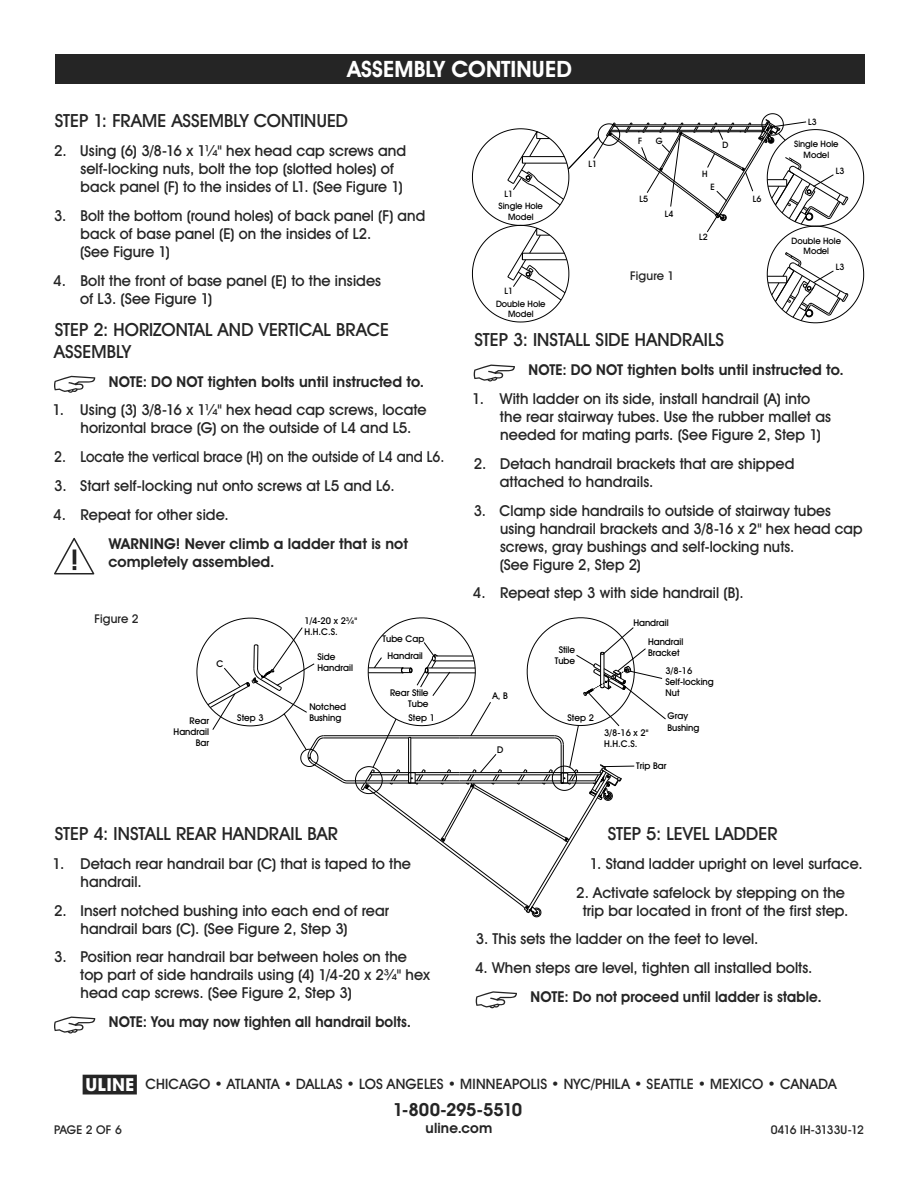
<style>
.page{position:relative;width:918px;height:1188px;background:#fff}
.page>*{position:absolute;margin:0;border:0;box-sizing:border-box;transform-origin:0 0}
.t1{font:700 22.5px "Uline Two Knine";letter-spacing:.005em;color:#fff}
.t2{font:18px/21.6px "Uline Two Knine";letter-spacing:.005em;color:#252525}
.t3{font:700 18px "Uline Two Knine";letter-spacing:-.02em;color:#252525}
.t4{font:15px/18px "Uline Two Knine";letter-spacing:.005em;color:#252525}
.t5{font:700 15px "Uline Two Knine";letter-spacing:.005em;color:#252525;scale:.95 1}
.t6{font:700 15px/18px "Uline Two Knine";letter-spacing:.005em;color:#252525}
.t7{font:15px "Uline Two Knine";letter-spacing:.005em;color:#252525;scale:.93 1}
.t8{font:14.25px "Uline Two Knine";letter-spacing:.01em;color:#252525}
.t9{font:700 14.25px "Uline Two Knine";letter-spacing:.01em;color:#252525}
.t10{font:12px "Uline Two Knine";color:#252525}
.t11{font:12px "Uline Two Knine";letter-spacing:-.065em;color:#252525}
.t12{font:9.3px/11.1px "Uline Two Knine";color:#000}
.t13{font:8.85px/10.5px "Uline Two Knine";color:#000;text-align:center}
.s1{font-size:18px}
</style>
<div class="page">
<svg style="left:54px;top:376px;width:41px;height:17px"></svg>
<svg style="left:54px;top:538px;width:40px;height:37px"></svg>
<svg style="left:474px;top:365px;width:41px;height:17px"></svg>
<svg style="left:197px;top:617px;width:469px;height:300px"></svg>
<div style="left:55px;top:54px;width:810px;height:30px;background:#252525"></div>
<svg style="left:54px;top:1017px;width:41px;height:17px"></svg>
<svg style="left:476px;top:991px;width:41px;height:17px"></svg>
<svg style="left:472px;top:113px;width:392px;height:210px"></svg>
<h1 class="t1" style="left:347px;top:56px;width:226px">ASSEMBLY CONTINUED</h1>
<p class="t2" style="left:55px;top:110px;width:295px">STEP 1: FRAME ASSEMBLY CONTINUED</p>
<p class="t4" style="left:80px;top:142px;width:327px;text-indent:-26px">2. Using (6) 3/8-16 x 1¼" hex head cap screws and self-locking nuts, bolt the top (slotted holes) of back panel (F) to the insides of L1. (See Figure 1)</p>
<p class="t4" style="left:80px;top:206px;width:347px;text-indent:-26px">3. Bolt the bottom (round holes) of back panel (F) and back of base panel (E) on the insides of L2.<br>(See Figure 1)</p>
<p class="t4" style="left:80px;top:271px;width:302px;text-indent:-27px">4. Bolt the front of base panel (E) to the insides of L3. (See Figure 1)</p>
<p class="t2" style="left:54px;top:319px;width:336px">STEP 2: HORIZONTAL AND VERTICAL BRACE<br>ASSEMBLY</p>
<p class="t5" style="left:109px;top:372px;width:333px">NOTE: DO NOT tighten bolts until instructed to.</p>
<p class="t4" style="left:80px;top:401px;width:348px;text-indent:-28px">1. Using (3) 3/8-16 x 1¼" hex head cap screws, locate horizontal brace (G) on the outside of L4 and L5.</p>
<p class="t7" style="left:54px;top:448px;width:421px">2. Locate the vertical brace (H) on the outside of L4 and L6.</p>
<p class="t4" style="left:54px;top:476px;width:342px">3. Start self-locking nut onto screws at L5 and L6.</p>
<p class="t4" style="left:53px;top:505px;width:177px">4. Repeat for other side.</p>
<p class="t6" style="left:108px;top:534px;width:301px">WARNING! Never climb a ladder that is not completely assembled.</p>
<p class="t13" style="left:504px;top:188px;width:10px">L1</p>
<p class="t13" style="left:499px;top:201px;width:46px">Single Hole<br>Model</p>
<p class="t13" style="left:504px;top:285px;width:10px">L1</p>
<p class="t13" style="left:496px;top:298px;width:51px">Double Hole<br>Model</p>
<p class="t13" style="left:588px;top:159px;width:10px">L1</p>
<p class="t13" style="left:638px;top:136px;width:6px">F</p>
<p class="t13" style="left:656px;top:135px;width:8px">G</p>
<p class="t13" style="left:640px;top:194px;width:10px">L5</p>
<p class="t13" style="left:665px;top:209px;width:10px">L4</p>
<p class="t10" style="left:630px;top:268px;width:46px">Figure 1</p>
<p class="t13" style="left:702px;top:168px;width:7px">H</p>
<p class="t13" style="left:710px;top:182px;width:6px">E</p>
<p class="t13" style="left:723px;top:140px;width:7px">D</p>
<p class="t13" style="left:699px;top:232px;width:10px">L2</p>
<p class="t13" style="left:753px;top:194px;width:10px">L6</p>
<p class="t13" style="left:808px;top:116px;width:10px">L3</p>
<p class="t13" style="left:794px;top:139px;width:46px">Single Hole<br>Model</p>
<p class="t13" style="left:836px;top:166px;width:10px">L3</p>
<p class="t13" style="left:792px;top:235px;width:51px">Double Hole<br>Model</p>
<p class="t13" style="left:836px;top:262px;width:10px">L3</p>
<p class="t2" style="left:475px;top:329px;width:251px">STEP 3: INSTALL SIDE HANDRAILS</p>
<p class="t5" style="left:529px;top:361px;width:333px">NOTE: DO NOT tighten bolts until instructed to.</p>
<p class="t4" style="left:500px;top:390px;width:333px;text-indent:-28px">1. With ladder on its side, install handrail (A) into the rear stairway tubes. Use the rubber mallet as needed for mating parts. (See Figure 2, Step 1)</p>
<p class="t4" style="left:500px;top:454px;width:296px;text-indent:-26px">2. Detach handrail brackets that are shipped attached to handrails.</p>
<p class="t4" style="left:500px;top:501px;width:364px;text-indent:-26px">3. Clamp side handrails to outside of stairway tubes using handrail brackets and 3/8-16 x 2" hex head cap screws, gray bushings and self-locking nuts.<br>(See Figure 2, Step 2)</p>
<p class="t4" style="left:473px;top:584px;width:272px">4. Repeat step 3 with side handrail (B).</p>
<p class="t10" style="left:94px;top:611px;width:46px">Figure 2</p>
<p class="t12" style="left:217px;top:658px;width:8px">C</p>
<p class="t12" style="left:174px;top:715px;width:37px;text-align:right">Rear<br>Handrail<br>Bar</p>
<p class="t12" style="left:237px;top:712px;width:28px">Step 3</p>
<p class="t12" style="left:304px;top:615px;width:54px">1/4-20 x 23⁄4"<br>H.H.C.S.</p>
<p class="t12" style="left:318px;top:651px;width:37px">Side<br>Handrail</p>
<p class="t12" style="left:309px;top:701px;width:38px">Notched<br>Bushing</p>
<p class="t12" style="left:633px;top:617px;width:37px">Handrail</p>
<p class="t12" style="left:383px;top:631px;width:43px;line-height:16.6px;text-align:center">Tube Cap<br>Handrail</p>
<p class="t12" style="left:555px;top:644px;width:22px;text-align:center">Stile<br>Tube</p>
<p class="t12" style="left:648px;top:636px;width:37px">Handrail<br>Bracket</p>
<p class="t12" style="left:666px;top:665px;width:50px">3/8-16<br>Self-locking<br>Nut</p>
<p class="t12" style="left:604px;top:727px;width:46px">3/8-16 x 2"<br>H.H.C.S.</p>
<p class="t12" style="left:636px;top:760px;width:32px">Trip Bar</p>
<p class="t12" style="left:390px;top:687px;width:40px;text-align:right">Rear Stile<br>Tube</p>
<p class="t12" style="left:492px;top:690px;width:17px">A, B</p>
<p class="t12" style="left:668px;top:710px;width:33px">Gray<br>Bushing</p>
<p class="t12" style="left:409px;top:712px;width:28px">Step 1</p>
<p class="t12" style="left:568px;top:712px;width:28px">Step 2</p>
<p class="t12" style="left:497px;top:744px;width:8px">D</p>
<p class="t2" style="left:55px;top:823px;width:285px">STEP 4: INSTALL REAR HANDRAIL BAR</p>
<p class="t4" style="left:80px;top:854px;width:332px;text-indent:-28px">1. Detach rear handrail bar (C) that is taped to the handrail.</p>
<p class="t4" style="left:80px;top:901px;width:310px;text-indent:-26px">2. Insert notched bushing into each end of rear handrail bars (C). (See Figure 2, Step 3)</p>
<p class="t4" style="left:80px;top:948px;width:351px;text-indent:-26px">3. Position rear handrail bar between holes on the top part of side handrails using (4) 1/4-20 x 2¾" hex head cap screws. (See Figure 2, Step 3)</p>
<p class="t5" style="left:109px;top:1013px;width:320px">NOTE: You may now tighten all handrail bolts.</p>
<p class="t2" style="left:608px;top:823px;width:171px">STEP 5: LEVEL LADDER</p>
<p class="t4" style="left:590px;top:854px;width:275px">1. Stand ladder upright on level surface.</p>
<p class="t4" style="left:576px;top:883px;width:274px;text-align:center">2. Activate safelock by stepping on the trip bar located in front of the first step.</p>
<p class="t4" style="left:476px;top:930px;width:284px">3. This sets the ladder on the feet to level.</p>
<p class="t4" style="left:475px;top:959px;width:339px">4. When steps are level, tighten all installed bolts.</p>
<p class="t5" style="left:531px;top:988px;width:308px">NOTE: Do not proceed until ladder is stable.</p>
<p class="t8" style="left:83px;top:1075px;width:755px"><span class="s1">π</span> CHICAGO • ATLANTA • DALLAS • LOS ANGELES • MINNEAPOLIS • NYC/PHILA • SEATTLE • MEXICO • CANADA</p>
<p class="t3" style="left:393px;top:1099px;width:131px">1-800-295-5510</p>
<p class="t9" style="left:426px;top:1120px;width:68px">uline.com</p>
<p class="t10" style="left:54px;top:1122px;width:69px">PAGE 2 OF 6</p>
<p class="t11" style="left:771px;top:1122px;width:95px">0416 IH-3133U-12</p>
</div>
